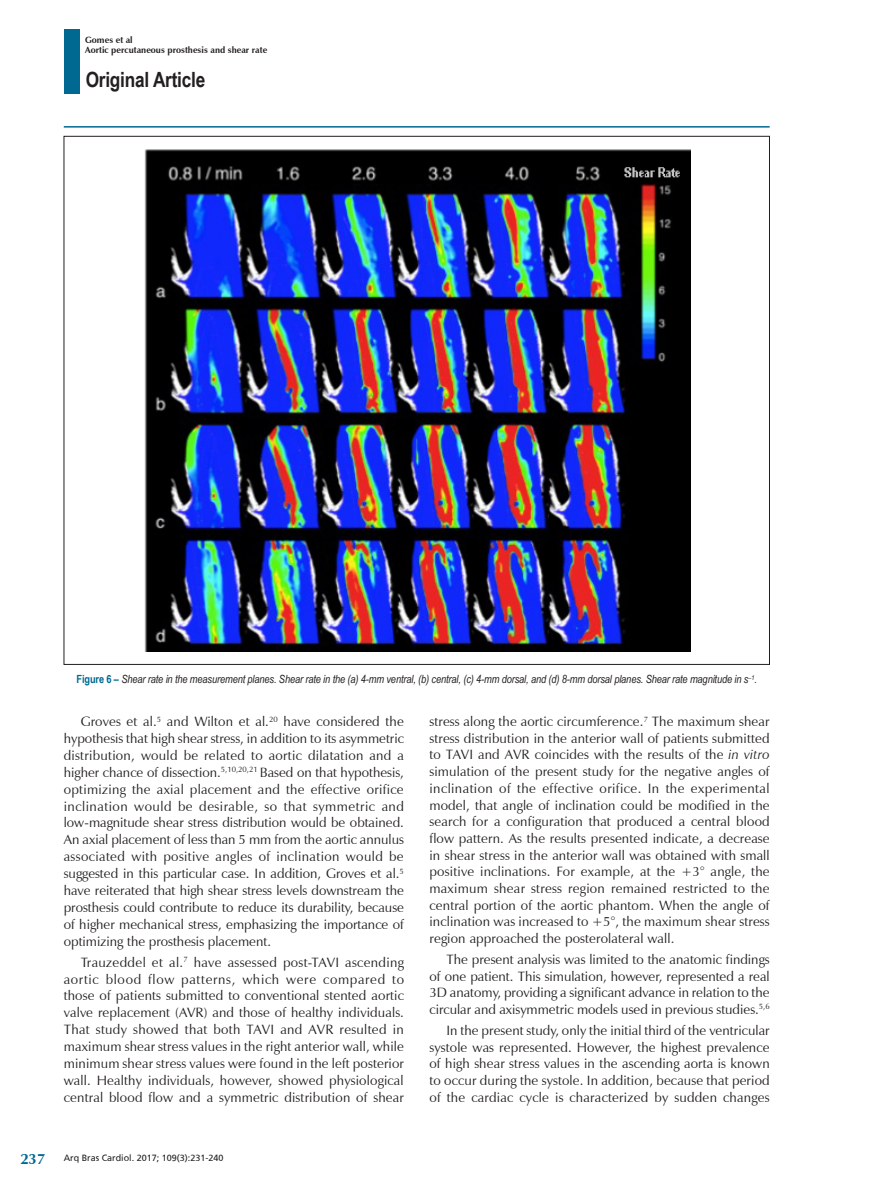
<style>
.page{position:relative;width:893px;height:1191px;background:#fff}
.page>*{position:absolute;margin:0;border:0;box-sizing:border-box;transform-origin:0 0}
.t1{font:700 21px "Arial Narrow";letter-spacing:-.01em;color:#231f20}
.t2{font:700 15px "Zapf Humanist 601 BT";color:#006991}
._01-TEXTO_BASICO{font:13.5px/16.8px "Zapf Humanist 601 BT";letter-spacing:.01em;color:#231f20;text-align:justify}
._05_LEGENDA_TABELA{font:italic 11.25px "Arial Narrow";letter-spacing:-.01em;color:#231f20}
.t3{font:700 9px/10.8px "Zapf Humanist 601 BT";color:#231f20}
.t4{font:9px "Frutiger";color:#231f20}
.s1{font-weight:700;font-style:normal;color:#006991}
.s2{font-style:italic}
</style>
<div class="page">
<hr style="left:64px;top:126px;width:706px;height:2px;background:#006991">
<div style="left:64px;top:29px;width:16px;height:65px;background:#006991"></div>
<img style="left:144px;top:149px;width:546px;height:503px">
<p class="t3" style="left:85px;top:34px;width:184px">Gomes et al<br>Aortic percutaneous prosthesis and shear rate</p>
<h1 class="t1" style="left:86px;top:64px;width:121px">Original Article</h1>
<p class="_05_LEGENDA_TABELA" style="left:77px;top:671px;width:682px"><span class="s1">Figure 6 –</span> Shear rate in the measurement planes. Shear rate in the (a) 4-mm ventral, (b) central, (c) 4-mm dorsal, and (d) 8-mm dorsal planes. Shear rate magnitude in s<sup>–1</sup>.</p>
<p class="_01-TEXTO_BASICO" style="left:64px;top:713px;width:342px;text-indent:17px">Groves et al.<sup>5</sup> and Wilton et al.<sup>20</sup> have considered the hypothesis that high shear stress, in addition to its asymmetric distribution, would be related to aortic dilatation and a higher chance of dissection.<sup>5,10,20,21</sup> Based on that hypothesis, optimizing the axial placement and the effective orifice inclination would be desirable, so that symmetric and low‑magnitude shear stress distribution would be obtained.<br>An axial placement of less than 5 mm from the aortic annulus associated with positive angles of inclination would be suggested in this particular case. In addition, Groves et al.<sup>5 </sup>have reiterated that high shear stress levels downstream the prosthesis could contribute to reduce its durability, because of higher mechanical stress, emphasizing the importance of optimizing the prosthesis placement.</p>
<p class="_01-TEXTO_BASICO" style="left:64px;top:953px;width:342px;text-indent:17px">Trauzeddel et al.<sup>7</sup> have assessed post-TAVI ascending aortic blood flow patterns, which were compared to those of patients submitted to conventional stented aortic valve replacement (AVR) and those of healthy individuals.<br>That study showed that both TAVI and AVR resulted in maximum shear stress values in the right anterior wall, while minimum shear stress values were found in the left posterior wall. Healthy individuals, however, showed physiological central blood flow and a symmetric distribution of shear</p>
<p class="_01-TEXTO_BASICO" style="left:429px;top:713px;width:342px">stress along the aortic circumference.<sup>7</sup> The maximum shear stress distribution in the anterior wall of patients submitted to TAVI and AVR coincides with the results of the <span class="s2">in vitro </span>simulation of the present study for the negative angles of inclination of the effective orifice. In the experimental model, that angle of inclination could be modified in the search for a configuration that produced a central blood flow pattern. As the results presented indicate, a decrease in shear stress in the anterior wall was obtained with small positive inclinations. For example, at the +3° angle, the maximum shear stress region remained restricted to the central portion of the aortic phantom. When the angle of inclination was increased to +5°, the maximum shear stress region approached the posterolateral wall.</p>
<p class="_01-TEXTO_BASICO" style="left:429px;top:951px;width:342px;text-indent:17px">The present analysis was limited to the anatomic findings of one patient. This simulation, however, represented a real 3D anatomy, providing a significant advance in relation to the circular and axisymmetric models used in previous studies.<sup>5,6</sup></p>
<p class="_01-TEXTO_BASICO" style="left:429px;top:1022px;width:342px;text-indent:17px">In the present study, only the initial third of the ventricular systole was represented. However, the highest prevalence of high shear stress values in the ascending aorta is known to occur during the systole. In addition, because that period of the cardiac cycle is characterized by sudden changes</p>
<p class="t2" style="left:20px;top:1149px;width:26px">237</p>
<p class="t4" style="left:64px;top:1153px;width:161px">Arq Bras Cardiol. 2017; 109(3):231-240</p>
</div>
